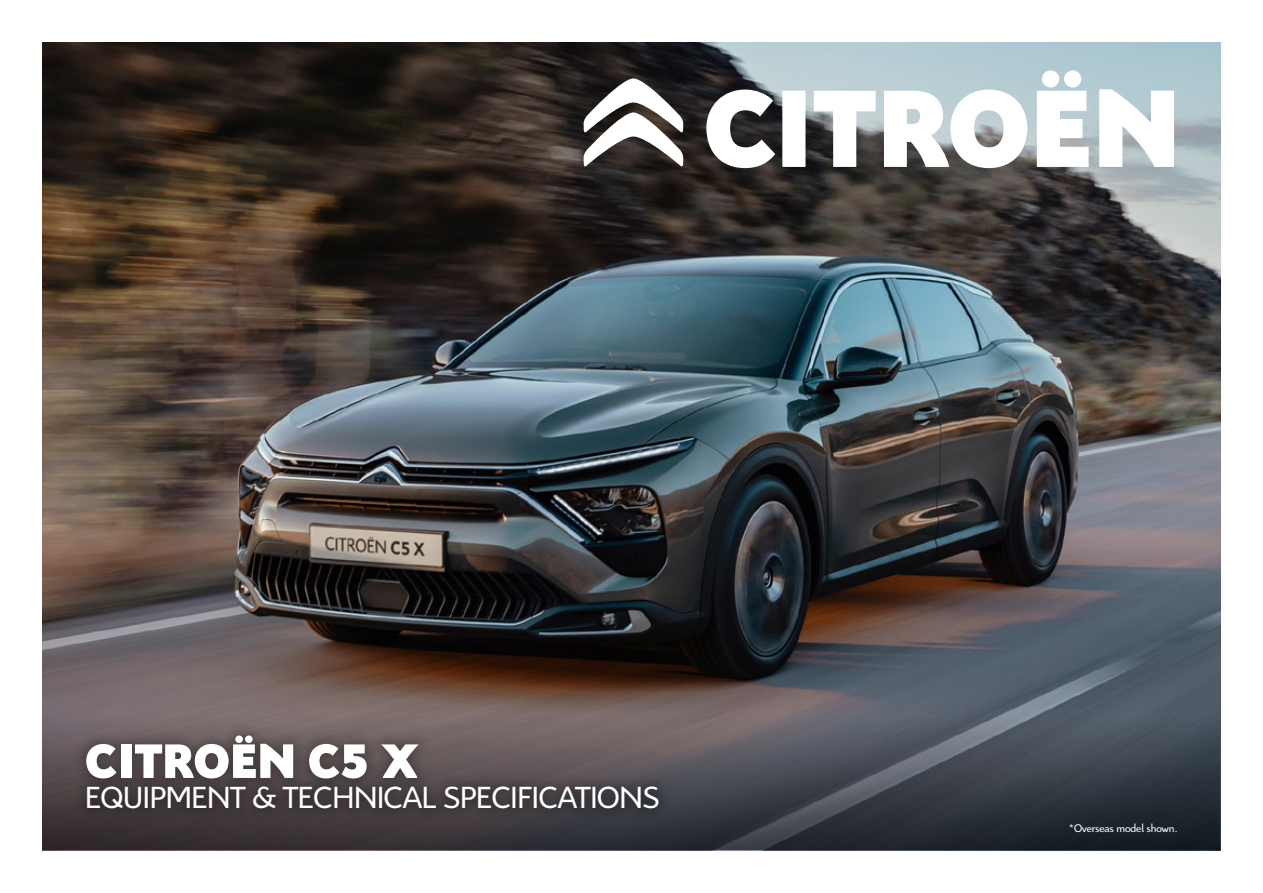
<style>
.page{position:relative;width:1263px;height:893px;background:#fff}
.page>*{position:absolute;margin:0;border:0;box-sizing:border-box;transform-origin:0 0}
.t1{font:52.2px "Citroen Blackv 6";color:#fff}
.t2{font:33px "Citroen";letter-spacing:-.01em;color:#fff}
.t3{font:12px "Citroen";letter-spacing:-.01em;color:#fff}
</style>
<div class="page">
<img style="left:43px;top:43px;width:1177px;height:673px">
<svg style="left:43px;top:716px;width:1177px;height:134px;background:#3f4149"></svg>
<div style="left:72px;top:721px;width:601px;height:102px;background:#000;opacity:.3"></div>
<svg style="left:706px;top:70px;width:468px;height:98px"></svg>
<svg style="left:584px;top:78px;width:99px;height:88px"></svg>
<h1 class="t1" style="left:85px;top:725px;width:335px">CITROËN C5 X</h1>
<p class="t2" style="left:85px;top:778px;width:576px">EQUIPMENT &amp; TECHNICAL SPECIFICATIONS</p>
<p class="t3" style="left:1068px;top:821px;width:111px">*Overseas model shown.</p>
</div>
